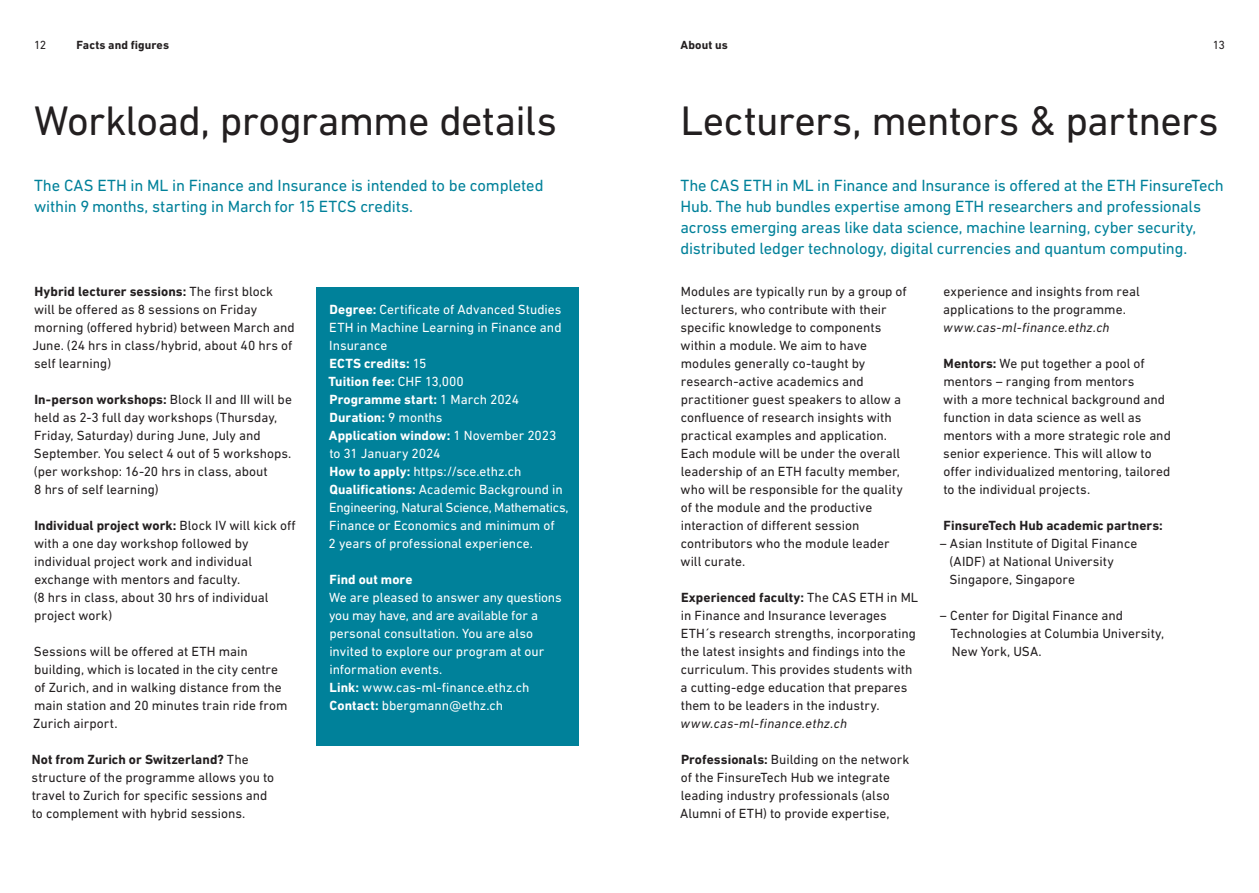
<style>
.page{position:relative;width:1259px;height:893px;background:#fff}
.page>*{position:absolute;margin:0;border:0;box-sizing:border-box;transform-origin:0 0}
.t1{font:42px "DIN Next W1 G";letter-spacing:-.015em;color:#231f20}
.t2{font:16.5px/21px "DIN Next W1 G";letter-spacing:-.01em;color:#00819a}
.t3{font:13.5px/18px "DIN Next W1 G";color:#231f20}
.t4{font:13.5px/18px "DIN Next W1 G";color:#fff}
.t5{font:italic 13.5px "DIN Next W1 G";letter-spacing:.025em;color:#231f20}
.t6{font:700 13.5px "DIN Next W1 G";letter-spacing:.005em;color:#231f20}
.t7{font:700 13.5px "DIN Next W1 G";letter-spacing:.005em;color:#fff}
.t8{font:700 12px "DIN Next W1 G";letter-spacing:.01em;color:#231f20}
.t9{font:12px "DIN Next W1 G";color:#231f20}
.s1{font-weight:700}
</style>
<div class="page">
<div style="left:316px;top:287px;width:262px;height:458px;background:#00819a"></div>
<p class="t9" style="left:34px;top:38px;width:14px">12</p>
<p class="t8" style="left:77px;top:37px;width:94px">Facts and figures</p>
<p class="t8" style="left:680px;top:37px;width:49px">About us</p>
<p class="t9" style="left:1212px;top:38px;width:14px">13</p>
<h1 class="t1" style="left:34px;top:96px;width:524px">Workload, programme details</h1>
<p class="t2" style="left:34px;top:174px;width:511px">The CAS ETH in ML in Finance and Insurance is intended to be completed within 9 months, starting in March for 15 ETCS credits.</p>
<p class="t3" style="left:32px;top:282px;width:264px"><span class="s1">Hybrid lecturer sessions:</span> The first block will be offered as 8 sessions on Friday morning (offered hybrid) between March and June. (24 hrs in class/hybrid, about 40 hrs of self learning)</p>
<p class="t3" style="left:34px;top:390px;width:259px"><span class="s1">In-person workshops:</span> Block II and III will be held as 2-3 full day workshops (Thursday, Friday, Saturday) during June, July and September. You select 4 out of 5 workshops. (per workshop: 16-20 hrs in class, about<br>8 hrs of self learning)</p>
<p class="t3" style="left:34px;top:516px;width:263px"><span class="s1">Individual project work:</span> Block IV will kick off with a one day workshop followed by individual project work and individual exchange with mentors and faculty.<br>(8 hrs in class, about 30 hrs of individual project work)</p>
<p class="t3" style="left:33px;top:642px;width:256px">Sessions will be offered at ETH main building, which is located in the city centre of Zurich, and in walking distance from the main station and 20 minutes train ride from Zurich airport.</p>
<p class="t3" style="left:32px;top:750px;width:244px"><span class="s1">Not from Zurich or Switzerland?</span> The structure of the programme allows you to travel to Zurich for specific sessions and to complement with hybrid sessions.</p>
<p class="t4" style="left:328px;top:300px;width:241px"><span class="s1">Degree:</span> Certificate of Advanced Studies<br>ETH in Machine Learning in Finance and<br>Insurance<br><span class="s1">ECTS credits:</span> 15<br><span class="s1">Tuition fee:</span> CHF 13,000<br><span class="s1">Programme start:</span> 1 March 2024<br><span class="s1">Duration:</span> 9 months<br><span class="s1">Application window:</span> 1 November 2023 to 31 January 2024<br><span class="s1">How to apply:</span> https://sce.ethz.ch<br><span class="s1">Qualifications:</span> Academic Background in<br>Engineering, Natural Science, Mathematics,<br>Finance or Economics and minimum of<br>2 years of professional experience.</p>
<p class="t7" style="left:329px;top:571px;width:84px">Find out more</p>
<p class="t4" style="left:329px;top:588px;width:234px">We are pleased to answer any questions you may have, and are available for a personal consultation. You are also invited to explore our program at our information events.<br><span class="s1">Link:</span> www.cas-ml-finance.ethz.ch <span class="s1">Contact:</span> bbergmann@ethz.ch</p>
<h1 class="t1" style="left:680px;top:96px;width:539px">Lecturers, mentors &amp; partners</h1>
<p class="t2" style="left:680px;top:174px;width:545px">The CAS ETH in ML in Finance and Insurance is offered at the ETH FinsureTech Hub. The hub bundles expertise among ETH researchers and professionals across emerging areas like data science, machine learning, cyber security, distributed ledger technology, digital currencies and quantum computing.</p>
<p class="t3" style="left:943px;top:282px;width:198px">experience and insights from real applications to the programme.</p>
<p class="t5" style="left:943px;top:319px;width:168px">www.cas-ml-finance.ethz.ch</p>
<p class="t3" style="left:943px;top:354px;width:229px"><span class="s1">Mentors:</span> We put together a pool of mentors – ranging from mentors<br>with a more technical background and function in data science as well as mentors with a more strategic role and senior experience. This will allow to offer individualized mentoring, tailored to the individual projects.</p>
<p class="t6" style="left:943px;top:517px;width:221px">FinsureTech Hub academic partners:</p>
<p class="t3" style="left:949px;top:534px;width:189px;text-indent:-10px">– Asian Institute of Digital Finance (AIDF) at National University<br>Singapore, Singapore</p>
<p class="t3" style="left:950px;top:606px;width:215px;text-indent:-11px">– Center for Digital Finance and<br>Technologies at Columbia University,<br>New York, USA.</p>
<p class="t3" style="left:680px;top:282px;width:228px">Modules are typically run by a group of lecturers, who contribute with their specific knowledge to components within a module. We aim to have modules generally co-taught by research-active academics and practitioner guest speakers to allow a confluence of research insights with practical examples and application.<br>Each module will be under the overall leadership of an ETH faculty member, who will be responsible for the quality of the module and the productive interaction of different session contributors who the module leader will curate.</p>
<p class="t3" style="left:680px;top:588px;width:239px"><span class="s1">Experienced faculty:</span> The CAS ETH in ML in Finance and Insurance leverages ETH´s research strengths, incorporating the latest insights and findings into the curriculum. This provides students with a cutting-edge education that prepares them to be leaders in the industry.</p>
<p class="t5" style="left:680px;top:715px;width:168px">www.cas-ml-finance.ethz.ch</p>
<p class="t3" style="left:680px;top:750px;width:231px"><span class="s1">Professionals:</span> Building on the network of the FinsureTech Hub we integrate leading industry professionals (also Alumni of ETH) to provide expertise,</p>
</div>
